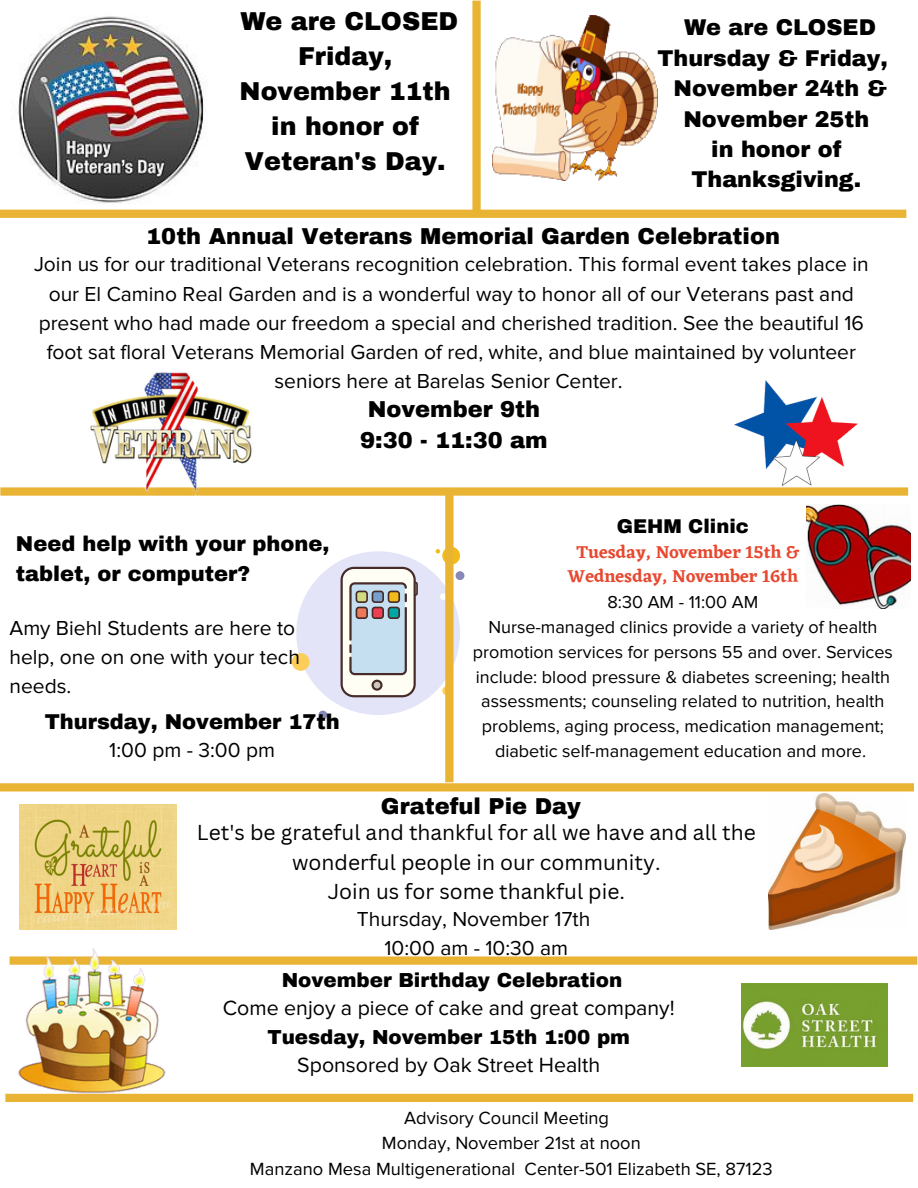
<style>
.page{position:relative;width:918px;height:1188px;background:#fff}
.page>*{position:absolute;margin:0;border:0;box-sizing:border-box;transform-origin:0 0}
.t1{font:900 25.35px/34.8px "Archivo";color:#000;text-align:center}
.t2{font:900 22.5px/31.5px "Archivo";color:#000;text-align:center}
.t3{font:900 22.35px "Archivo";color:#000}
.t4{font:21.3px "Proxima Nova";color:#000}
.t5{font:21px/29.2px "Proxima Nova";color:#000;text-align:center}
.t6{font:21px/29.2px "Canva Sans";color:#000;text-align:center}
.t7{font:900 21px/29.2px "Archivo";color:#000}
.t8{font:900 19.8px "Archivo";color:#000}
.t9{font:900 19.5px "Archivo";color:#000}
.t10{font:18.3px/25.2px "Proxima Nova";color:#000;text-align:center}
.t11{font:18px/24.8px "Proxima Nova";color:#000;text-align:center}
.t12{font:600 18px/24.8px "Eczar";color:#e64830;text-align:center}
</style>
<div class="page">
<div style="left:5px;top:1094px;width:908px;height:8px;background:#e9b334"></div>
<img style="left:742px;top:983px;width:146px;height:83px">
<svg style="left:10px;top:956px;width:907px;height:9px;background:#eab944"></svg>
<svg style="left:0;top:487px;width:914px;height:305px"></svg>
<img style="left:807px;top:505px;width:103px;height:103px">
<svg style="left:0;top:1px;width:906px;height:217px"></svg>
<img style="left:11px;top:7px;width:199px;height:199px">
<img style="left:492px;top:15px;width:166px;height:166px">
<img style="left:16px;top:948px;width:152px;height:148px">
<img style="left:5px;top:372px;width:331px;height:130px">
<img style="left:734px;top:380px;width:124px;height:105px">
<img style="left:768px;top:793px;width:138px;height:136px">
<img style="left:20px;top:804px;width:156px;height:125px">
<p class="t1" style="left:240px;top:5px;width:220px">We are CLOSED<br>Friday,<br>November 11th in honor of<br>Veteran's Day.</p>
<p class="t3" style="left:684px;top:16px;width:194px">We are CLOSED</p>
<p class="t3" style="left:657px;top:46px;width:232px">Thursday &amp; Friday,</p>
<p class="t3" style="left:673px;top:77px;width:215px">November 24th &amp;</p>
<p class="t3" style="left:683px;top:107px;width:187px">November 25th</p>
<p class="t3" style="left:711px;top:137px;width:132px">in honor of</p>
<p class="t3" style="left:691px;top:168px;width:171px">Thanksgiving.</p>
<p class="t2" style="left:146px;top:221px;width:635px">10th Annual Veterans Memorial Garden Celebration</p>
<p class="t5" style="left:34px;top:250px;width:836px">Join us for our traditional Veterans recognition celebration. This formal event takes place in our El Camino Real Garden and is a wonderful way to honor all of our Veterans past and present who had made our freedom a special and cherished tradition. See the beautiful 16 foot sat floral Veterans Memorial Garden of red, white, and blue maintained by volunteer seniors here at Barelas Senior Center.</p>
<p class="t2" style="left:360px;top:393px;width:189px">November 9th<br>9:30 - 11:30 am</p>
<p class="t7" style="left:16px;top:530px;width:315px">Need help with your phone, tablet, or computer?</p>
<p class="t5" style="left:10px;top:614px;width:292px;text-align:left">Amy Biehl Students are here to help, one on one with your tech needs.</p>
<p class="t7" style="left:45px;top:707px;width:297px">Thursday, November 17th</p>
<p class="t5" style="left:109px;top:736px;width:167px">1:00 pm - 3:00 pm</p>
<p class="t9" style="left:617px;top:516px;width:134px">GEHM Clinic</p>
<p class="t12" style="left:568px;top:539px;width:233px">Tuesday, November 15th &amp;<br>Wednesday, November 16th</p>
<p class="t11" style="left:473px;top:590px;width:422px">8:30 AM - 11:00 AM<br>Nurse-managed clinics provide a variety of health promotion services for persons 55 and over. Services include: blood pressure &amp; diabetes screening; health assessments; counseling related to nutrition, health problems, aging process, medication management; diabetic self-management education and more.</p>
<p class="t2" style="left:381px;top:791px;width:201px">Grateful Pie Day</p>
<p class="t6" style="left:197px;top:817px;width:560px">Let's be grateful and thankful for all we have and all the wonderful people in our community.<br>Join us for some thankful pie.</p>
<p class="t5" style="left:357px;top:905px;width:235px">Thursday, November 17th<br>10:00 am - 10:30 am</p>
<p class="t8" style="left:282px;top:970px;width:342px">November Birthday Celebration</p>
<p class="t4" style="left:223px;top:996px;width:453px">Come enjoy a piece of cake and great company!</p>
<p class="t8" style="left:267px;top:1026px;width:364px">Tuesday, November 15th 1:00 pm</p>
<p class="t4" style="left:297px;top:1052px;width:304px">Sponsored by Oak Street Health</p>
<p class="t10" style="left:250px;top:1106px;width:524px">Advisory Council Meeting<br>Monday, November 21st at noon<br>Manzano Mesa Multigenerational Center-501 Elizabeth SE, 87123</p>
</div>
